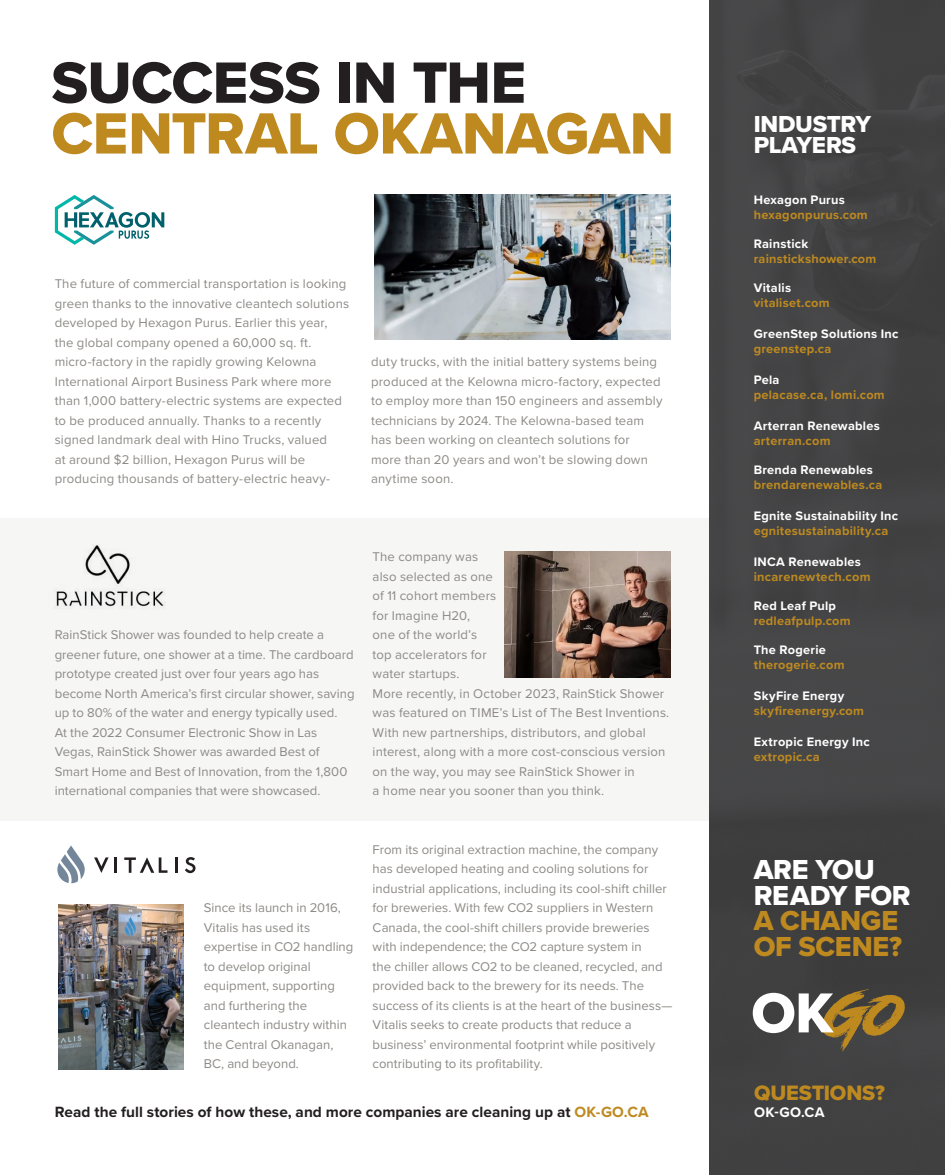
<style>
.page{position:relative;width:945px;height:1175px;background:#fff}
.page>*{position:absolute;margin:0;border:0;box-sizing:border-box;transform-origin:0 0}
.t1{font:60.3px/50.7px "Proxima Nova Extrabld";letter-spacing:-.01em;color:#be8a20}
.t2{font:28.5px/25.5px "Proxima Nova Extrabld";letter-spacing:-.01em;color:#be8a20}
.t3{font:24px "Proxima Nova Extrabld";letter-spacing:-.015em;color:#fff}
.t4{font:21.6px "Proxima Nova Extrabld";letter-spacing:-.01em;color:#be8a20}
.t5{font:700 15.3px "Proxima Nova";letter-spacing:.005em;color:#231f20}
.t6{font:700 14.4px "Proxima Nova";color:#fff}
.t7{font:13.2px/19.5px "Proxima Nova";letter-spacing:.005em;color:#8d8a86}
.t8{font:700 12.75px/15.3px "Proxima Nova";letter-spacing:.02em;color:#be8a20}
.t9{font:700 12.75px/15.3px "Proxima Nova";letter-spacing:.02em;color:#fff}
.s1{color:#231f20}
.s2{color:#be8a20}
.s3{color:#fff}
</style>
<div class="page">
<div style="left:0;top:518px;width:722px;height:302px;background:#f6f6f5"></div>
<img style="left:56px;top:545px;width:108px;height:62px">
<img style="left:504px;top:551px;width:166px;height:126px">
<img style="left:374px;top:195px;width:296px;height:144px">
<img style="left:58px;top:904px;width:126px;height:165px">
<div style="left:710px;top:0;width:235px;height:1174px;background:#424244"></div>
<svg style="left:753px;top:988px;width:152px;height:63px"></svg>
<svg style="left:57px;top:845px;width:28px;height:38px"></svg>
<svg style="left:94px;top:857px;width:15px;height:16px"></svg>
<hr style="left:114px;top:857px;width:3px;height:15px;background:#231f20">
<hr style="left:175px;top:857px;width:3px;height:15px;background:#231f20">
<svg style="left:185px;top:857px;width:11px;height:16px"></svg>
<svg style="left:124px;top:857px;width:44px;height:15px"></svg>
<svg style="left:55px;top:195px;width:109px;height:50px"></svg>
<p class="t1" style="left:51px;top:56px;width:624px"><span class="s1">SUCCESS IN THE<br></span>CENTRAL OKANAGAN</p>
<p class="t7" style="left:55px;top:273px;width:296px">The future of commercial transportation is looking green thanks to the innovative cleantech solutions developed by Hexagon Purus. Earlier this year, the global company opened a 60,000 sq. ft. micro-factory in the rapidly growing Kelowna International Airport Business Park where more than 1,000 battery-electric systems are expected to be produced annually. Thanks to a recently signed landmark deal with Hino Trucks, valued<br>at around $2 billion, Hexagon Purus will be producing thousands of battery-electric heavy-</p>
<p class="t7" style="left:371px;top:351px;width:293px">duty trucks, with the initial battery systems being produced at the Kelowna micro-factory, expected to employ more than 150 engineers and assembly technicians by 2024. The Kelowna-based team has been working on cleantech solutions for more than 20 years and won’t be slowing down anytime soon.</p>
<p class="t7" style="left:55px;top:624px;width:301px">RainStick Shower was founded to help create a greener future, one shower at a time. The cardboard prototype created just over four years ago has become North America’s first circular shower, saving up to 80% of the water and energy typically used.<br>At the 2022 Consumer Electronic Show in Las Vegas, RainStick Shower was awarded Best of Smart Home and Best of Innovation, from the 1,800 international companies that were showcased.</p>
<p class="t7" style="left:373px;top:546px;width:298px">The company was<br>also selected as one<br>of 11 cohort members<br>for Imagine H20,<br>one of the world’s<br>top accelerators for<br>water startups.<br>More recently, in October 2023, RainStick Shower was featured on TIME’s List of The Best Inventions.<br>With new partnerships, distributors, and global interest, along with a more cost-conscious version on the way, you may see RainStick Shower in<br>a home near you sooner than you think.</p>
<p class="t7" style="left:373px;top:839px;width:301px">From its original extraction machine, the company has developed heating and cooling solutions for industrial applications, including its cool-shift chiller for breweries. With few CO2 suppliers in Western Canada, the cool-shift chillers provide breweries with independence; the CO2 capture system in<br>the chiller allows CO2 to be cleaned, recycled, and provided back to the brewery for its needs. The success of its clients is at the heart of the business— Vitalis seeks to create products that reduce a business’ environmental footprint while positively contributing to its profitability.</p>
<p class="t5" style="left:55px;top:1100px;width:595px">Read the full stories of how these, and more companies are cleaning up at <span class="s2">OK-GO.CA</span></p>
<p class="t7" style="left:204px;top:897px;width:151px">Since its launch in 2016,<br>Vitalis has used its expertise in CO2 handling to develop original equipment, supporting and furthering the cleantech industry within the Central Okanagan,<br>BC, and beyond.</p>
<p class="t3" style="left:754px;top:106px;width:119px">INDUSTRY</p>
<p class="t3" style="left:754px;top:127px;width:104px">PLAYERS</p>
<p class="t8" style="left:754px;top:191px;width:116px"><span class="s3">Hexagon Purus </span>hexagonpurus.com</p>
<p class="t8" style="left:754px;top:236px;width:124px"><span class="s3">Rainstick </span>rainstickshower.com</p>
<p class="t8" style="left:754px;top:280px;width:77px"><span class="s3">Vitalis </span>vitaliset.com</p>
<p class="t9" style="left:754px;top:326px;width:146px">GreenStep Solutions Inc <span class="s2">greenstep.ca</span></p>
<p class="t8" style="left:754px;top:371px;width:133px"><span class="s3">Pela<br></span>pelacase.ca, lomi.com</p>
<p class="t9" style="left:754px;top:417px;width:128px">Arterran Renewables <span class="s2">arterran.com</span></p>
<p class="t8" style="left:754px;top:461px;width:130px"><span class="s3">Brenda Renewables </span>brendarenewables.ca</p>
<p class="t9" style="left:754px;top:507px;width:146px">Egnite Sustainability Inc <span class="s2">egnitesustainability.ca</span></p>
<p class="t8" style="left:754px;top:553px;width:118px"><span class="s3">INCA Renewables </span>incarenewtech.com</p>
<p class="t8" style="left:754px;top:597px;width:98px"><span class="s3">Red Leaf Pulp </span>redleafpulp.com</p>
<p class="t8" style="left:754px;top:641px;width:92px"><span class="s3">The Rogerie </span>therogerie.com</p>
<p class="t8" style="left:754px;top:687px;width:112px"><span class="s3">SkyFire Energy </span>skyfireenergy.com</p>
<p class="t9" style="left:754px;top:733px;width:118px">Extropic Energy Inc <span class="s2">extropic.ca</span></p>
<p class="t2" style="left:754px;top:856px;width:159px"><span class="s3">ARE YOU<br>READY FOR<br></span>A CHANGE<br>OF SCENE?</p>
<p class="t4" style="left:754px;top:1076px;width:132px">QUESTIONS?</p>
<p class="t6" style="left:754px;top:1101px;width:72px">OK-GO.CA</p>
</div>
